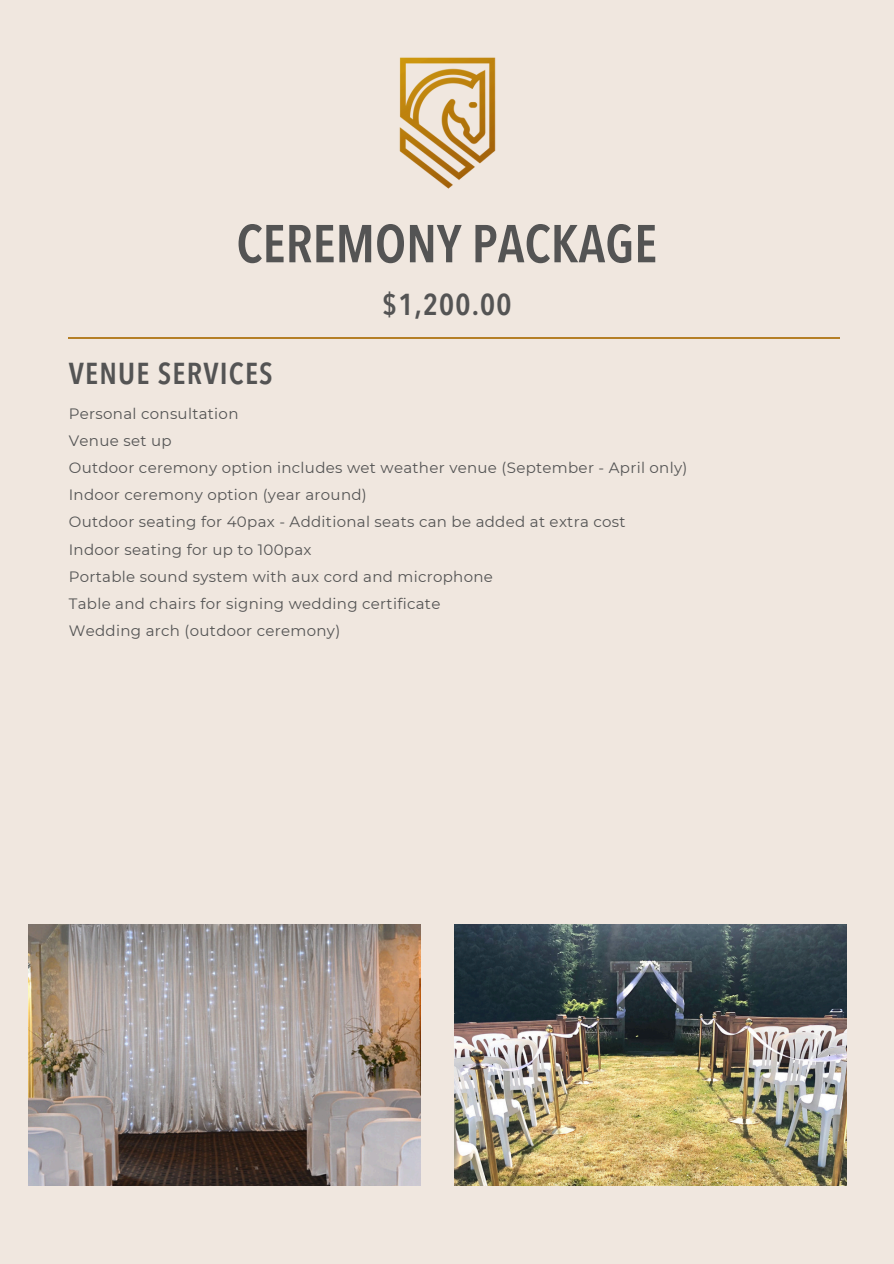
<style>
.page{position:relative;width:894px;height:1264px;background:#fff}
.page>*{position:absolute;margin:0;border:0;box-sizing:border-box;transform-origin:0 0}
.t1{font:600 condensed 52.65px "Avenir Next LT Pro";color:#545454}
.t2{font:600 condensed 30px "Avenir Next LT Pro";letter-spacing:.04em;color:#545454}
.t3{font:15px "Montserrat";letter-spacing:.02em;color:#545454}
</style>
<div class="page">
<div style="left:0;top:0;width:893px;height:1263px;background:#f0e7df"></div>
<hr style="left:69px;top:337px;width:770px;height:1px;background:#b57f26">
<img style="left:399px;top:57px;width:97px;height:132px">
<img style="left:28px;top:924px;width:392px;height:261px">
<img style="left:454px;top:924px;width:391px;height:261px">
<p class="t1" style="left:236px;top:222px;width:422px">CEREMONY PACKAGE</p>
<p class="t2" style="left:69px;top:361px;width:205px">VENUE SERVICES</p>
<p class="t2" style="left:382px;top:292px;width:131px">$1,200.00</p>
<p class="t3" style="left:69px;top:405px;width:171px">Personal consultation</p>
<h1 class="t3" style="left:69px;top:432px;width:104px">Venue set up</h1>
<h2 class="t3" style="left:69px;top:459px;width:620px">Outdoor ceremony option includes wet weather venue (September - April only)</h2>
<p class="t3" style="left:69px;top:486px;width:299px">Indoor ceremony option (year around)</p>
<h2 class="t3" style="left:69px;top:513px;width:558px">Outdoor seating for 40pax - Additional seats can be added at extra cost</h2>
<p class="t3" style="left:69px;top:540px;width:244px">Indoor seating for up to 100pax</p>
<p class="t3" style="left:69px;top:567px;width:425px">Portable sound system with aux cord and microphone</p>
<p class="t3" style="left:69px;top:594px;width:373px">Table and chairs for signing wedding certificate</p>
<p class="t3" style="left:69px;top:621px;width:273px">Wedding arch (outdoor ceremony)</p>
</div>
